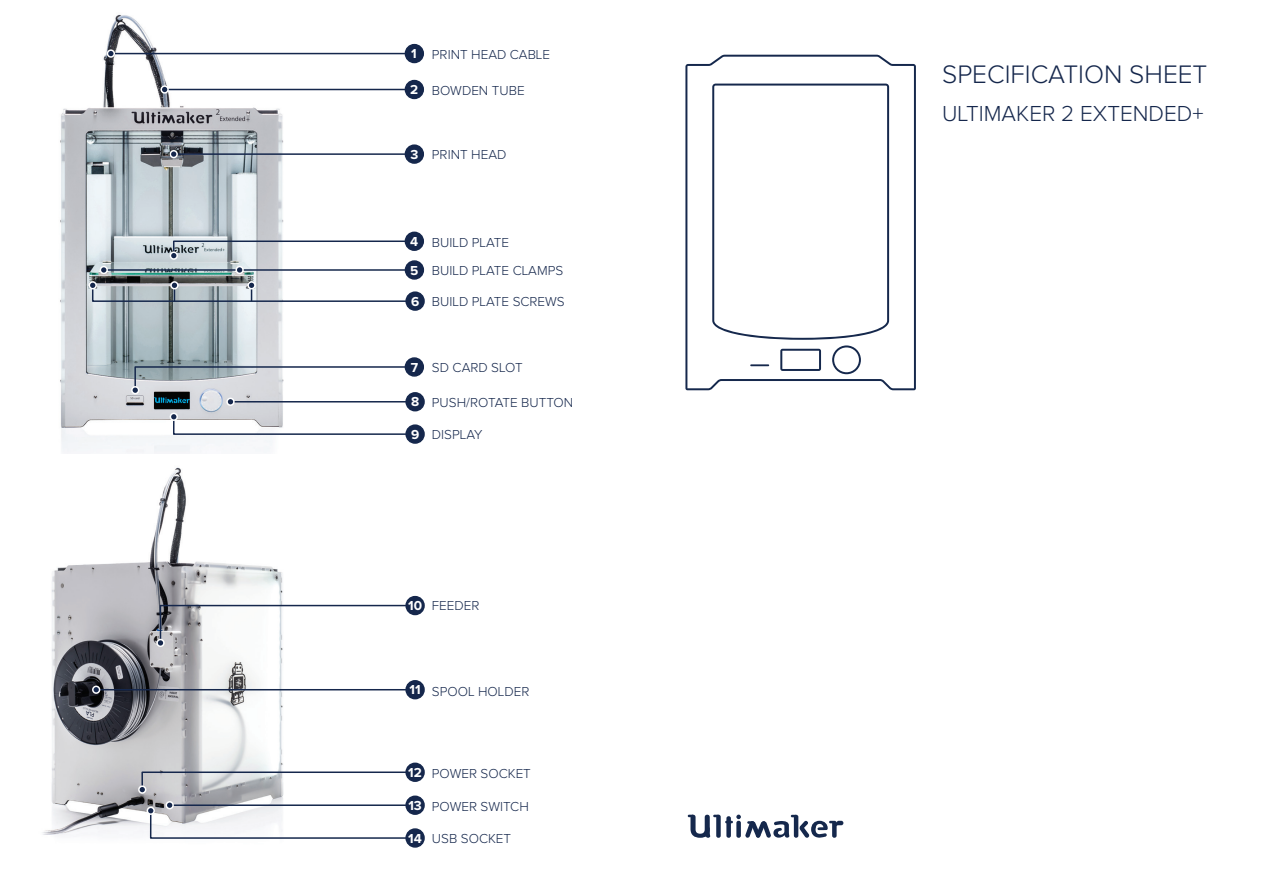
<style>
.page{position:relative;width:1263px;height:893px;background:#fff}
.page>*{position:absolute;margin:0;border:0;box-sizing:border-box;transform-origin:0 0}
.t1{font:300 26.25px "Proxima Nova";color:#15274c}
.t2{font:300 22.5px "Proxima Nova";color:#15274c}
.t3{font:300 13.5px/28.8px "Proxima Nova";color:#15274c}
.t4{font:700 13.5px "Proxima Nova";color:#fff}
</style>
<div class="page">
<img style="left:60px;top:14px;width:273px;height:439px">
<img style="left:42px;top:467px;width:265px;height:368px">
<hr style="left:111px;top:53px;width:303px;height:1px;background:#15274c">
<div style="left:405px;top:45px;width:18px;height:17px;background:#15274c;border-radius:50%"></div>
<div style="left:405px;top:44px;width:19px;height:19px;border:2px solid #15274c;border-radius:50%"></div>
<hr style="left:231px;top:401px;width:183px;height:1px;background:#15274c">
<div style="left:406px;top:393px;width:18px;height:18px;background:#15274c;border-radius:50%"></div>
<div style="left:405px;top:392px;width:20px;height:19px;border:2px solid #15274c;border-radius:50%"></div>
<div style="left:227px;top:398px;width:7px;height:7px;background:#15274c;border-radius:50%"></div>
<div style="left:226px;top:398px;width:9px;height:8px;border:2px solid #fff;border-radius:50%"></div>
<hr style="left:170px;top:804px;width:244px;height:2px;background:#15274c">
<div style="left:406px;top:796px;width:18px;height:18px;background:#15274c;border-radius:50%"></div>
<div style="left:405px;top:795px;width:20px;height:20px;border:2px solid #15274c;border-radius:50%"></div>
<div style="left:166px;top:802px;width:7px;height:7px;background:#15274c;border-radius:50%"></div>
<div style="left:166px;top:801px;width:8px;height:8px;border:2px solid #fff;border-radius:50%"></div>
<hr style="left:163px;top:89px;width:251px;height:1px;background:#15274c">
<div style="left:405px;top:81px;width:18px;height:17px;background:#15274c;border-radius:50%"></div>
<div style="left:405px;top:80px;width:19px;height:19px;border:2px solid #15274c;border-radius:50%"></div>
<hr style="left:174px;top:153px;width:240px;height:2px;background:#15274c">
<hr style="left:97px;top:689px;width:317px;height:1px;background:#15274c">
<hr style="left:104px;top:269px;width:310px;height:2px;background:#15274c">
<div style="left:405px;top:145px;width:18px;height:18px;background:#15274c;border-radius:50%"></div>
<div style="left:405px;top:144px;width:19px;height:20px;border:2px solid #15274c;border-radius:50%"></div>
<div style="left:406px;top:681px;width:18px;height:18px;background:#15274c;border-radius:50%"></div>
<div style="left:405px;top:680px;width:20px;height:19px;border:2px solid #15274c;border-radius:50%"></div>
<div style="left:405px;top:261px;width:18px;height:18px;background:#15274c;border-radius:50%"></div>
<div style="left:405px;top:260px;width:19px;height:20px;border:2px solid #15274c;border-radius:50%"></div>
<svg style="left:172px;top:240px;width:239px;height:16px"></svg>
<svg style="left:134px;top:365px;width:278px;height:26px"></svg>
<svg style="left:141px;top:771px;width:271px;height:19px"></svg>
<svg style="left:159px;top:604px;width:257px;height:40px"></svg>
<svg style="left:172px;top:416px;width:237px;height:20px"></svg>
<svg style="left:149px;top:810px;width:266px;height:29px"></svg>
<div style="left:405px;top:232px;width:18px;height:18px;background:#15274c;border-radius:50%"></div>
<div style="left:405px;top:232px;width:19px;height:19px;border:2px solid #15274c;border-radius:50%"></div>
<div style="left:405px;top:358px;width:18px;height:18px;background:#15274c;border-radius:50%"></div>
<div style="left:405px;top:357px;width:19px;height:20px;border:2px solid #15274c;border-radius:50%"></div>
<div style="left:406px;top:763px;width:18px;height:18px;background:#15274c;border-radius:50%"></div>
<div style="left:405px;top:763px;width:20px;height:19px;border:2px solid #15274c;border-radius:50%"></div>
<div style="left:406px;top:597px;width:18px;height:17px;background:#15274c;border-radius:50%"></div>
<div style="left:405px;top:596px;width:20px;height:19px;border:2px solid #15274c;border-radius:50%"></div>
<div style="left:406px;top:425px;width:18px;height:18px;background:#15274c;border-radius:50%"></div>
<div style="left:405px;top:424px;width:20px;height:20px;border:2px solid #15274c;border-radius:50%"></div>
<div style="left:406px;top:829px;width:18px;height:18px;background:#15274c;border-radius:50%"></div>
<div style="left:405px;top:828px;width:20px;height:20px;border:2px solid #15274c;border-radius:50%"></div>
<div style="left:406px;top:292px;width:18px;height:18px;background:#15274c;border-radius:50%"></div>
<div style="left:405px;top:291px;width:20px;height:20px;border:2px solid #15274c;border-radius:50%"></div>
<svg style="left:91px;top:285px;width:325px;height:18px"></svg>
<div style="left:107px;top:50px;width:7px;height:7px;background:#15274c;border-radius:50%"></div>
<div style="left:107px;top:49px;width:8px;height:9px;border:2px solid #fff;border-radius:50%"></div>
<div style="left:161px;top:86px;width:7px;height:7px;background:#15274c;border-radius:50%"></div>
<div style="left:160px;top:85px;width:9px;height:9px;border:2px solid #fff;border-radius:50%"></div>
<div style="left:170px;top:151px;width:7px;height:7px;background:#15274c;border-radius:50%"></div>
<div style="left:170px;top:150px;width:8px;height:8px;border:2px solid #fff;border-radius:50%"></div>
<div style="left:93px;top:686px;width:7px;height:7px;background:#15274c;border-radius:50%"></div>
<div style="left:92px;top:686px;width:8px;height:8px;border:2px solid #fff;border-radius:50%"></div>
<div style="left:100px;top:267px;width:7px;height:6px;background:#15274c;border-radius:50%"></div>
<div style="left:100px;top:266px;width:8px;height:8px;border:2px solid #fff;border-radius:50%"></div>
<div style="left:235px;top:266px;width:9px;height:8px;border:2px solid #fff;border-radius:50%"></div>
<div style="left:170px;top:252px;width:7px;height:7px;background:#15274c;border-radius:50%"></div>
<div style="left:170px;top:251px;width:8px;height:9px;border:2px solid #fff;border-radius:50%"></div>
<div style="left:132px;top:387px;width:7px;height:7px;background:#15274c;border-radius:50%"></div>
<div style="left:131px;top:386px;width:8px;height:8px;border:2px solid #fff;border-radius:50%"></div>
<div style="left:139px;top:786px;width:7px;height:7px;background:#15274c;border-radius:50%"></div>
<div style="left:138px;top:785px;width:8px;height:9px;border:2px solid #fff;border-radius:50%"></div>
<div style="left:157px;top:639px;width:7px;height:7px;background:#15274c;border-radius:50%"></div>
<div style="left:156px;top:639px;width:9px;height:8px;border:2px solid #fff;border-radius:50%"></div>
<div style="left:170px;top:413px;width:7px;height:7px;background:#15274c;border-radius:50%"></div>
<div style="left:170px;top:413px;width:8px;height:8px;border:2px solid #fff;border-radius:50%"></div>
<div style="left:147px;top:807px;width:7px;height:7px;background:#15274c;border-radius:50%"></div>
<div style="left:147px;top:807px;width:8px;height:8px;border:2px solid #fff;border-radius:50%"></div>
<div style="left:89px;top:282px;width:7px;height:7px;background:#15274c;border-radius:50%"></div>
<div style="left:89px;top:281px;width:8px;height:8px;border:2px solid #fff;border-radius:50%"></div>
<div style="left:248px;top:282px;width:7px;height:7px;background:#15274c;border-radius:50%"></div>
<div style="left:247px;top:281px;width:9px;height:8px;border:2px solid #fff;border-radius:50%"></div>
<div style="left:171px;top:282px;width:7px;height:7px;background:#15274c;border-radius:50%"></div>
<div style="left:170px;top:281px;width:9px;height:8px;border:2px solid #fff;border-radius:50%"></div>
<div style="left:716px;top:815px;width:5px;height:23px;background:#15284c;border-radius:2px"></div>
<svg style="left:688px;top:815px;width:30px;height:23px"></svg>
<svg style="left:725px;top:815px;width:118px;height:23px"></svg>
<svg style="left:685px;top:55px;width:231px;height:335px"></svg>
<svg style="left:750px;top:364px;width:19px;height:2px"></svg>
<svg style="left:780px;top:349px;width:41px;height:22px"></svg>
<svg style="left:832px;top:345px;width:29px;height:29px"></svg>
<svg style="left:712px;top:84px;width:177px;height:256px"></svg>
<p class="t4" style="left:411px;top:47px;width:7px">1</p>
<p class="t4" style="left:410px;top:83px;width:10px">2</p>
<p class="t3" style="left:432px;top:41px;width:120px">PRINT HEAD CABLE</p>
<p class="t3" style="left:432px;top:77px;width:94px">BOWDEN TUBE</p>
<p class="t4" style="left:410px;top:148px;width:9px">3</p>
<p class="t3" style="left:432px;top:141px;width:76px">PRINT HEAD</p>
<p class="t4" style="left:410px;top:235px;width:10px">4</p>
<p class="t4" style="left:410px;top:264px;width:10px">5</p>
<p class="t4" style="left:411px;top:295px;width:10px">6</p>
<p class="t3" style="left:432px;top:228px;width:133px">BUILD PLATE<br>BUILD PLATE CLAMPS</p>
<p class="t3" style="left:432px;top:288px;width:134px">BUILD PLATE SCREWS</p>
<p class="t4" style="left:411px;top:361px;width:9px">7</p>
<p class="t4" style="left:411px;top:396px;width:10px">8</p>
<p class="t4" style="left:411px;top:428px;width:10px">9</p>
<p class="t3" style="left:432px;top:354px;width:92px">SD CARD SLOT</p>
<p class="t3" style="left:432px;top:389px;width:143px">PUSH/ROTATE BUTTON</p>
<p class="t3" style="left:432px;top:420px;width:52px">DISPLAY</p>
<p class="t4" style="left:408px;top:599px;width:15px">10</p>
<p class="t3" style="left:432px;top:592px;width:49px">FEEDER</p>
<p class="t4" style="left:410px;top:684px;width:13px">11</p>
<p class="t3" style="left:432px;top:677px;width:99px">SPOOL HOLDER</p>
<p class="t4" style="left:408px;top:766px;width:15px">12</p>
<p class="t4" style="left:408px;top:799px;width:15px">13</p>
<p class="t4" style="left:408px;top:832px;width:15px">14</p>
<p class="t3" style="left:432px;top:759px;width:100px">POWER SOCKET</p>
<p class="t3" style="left:432px;top:792px;width:98px">POWER SWITCH</p>
<p class="t3" style="left:432px;top:825px;width:81px">USB SOCKET</p>
<h1 class="t1" style="left:942px;top:63px;width:267px">SPECIFICATION SHEET</h1>
<h2 class="t2" style="left:942px;top:103px;width:263px">ULTIMAKER 2 EXTENDED+</h2>
</div>
